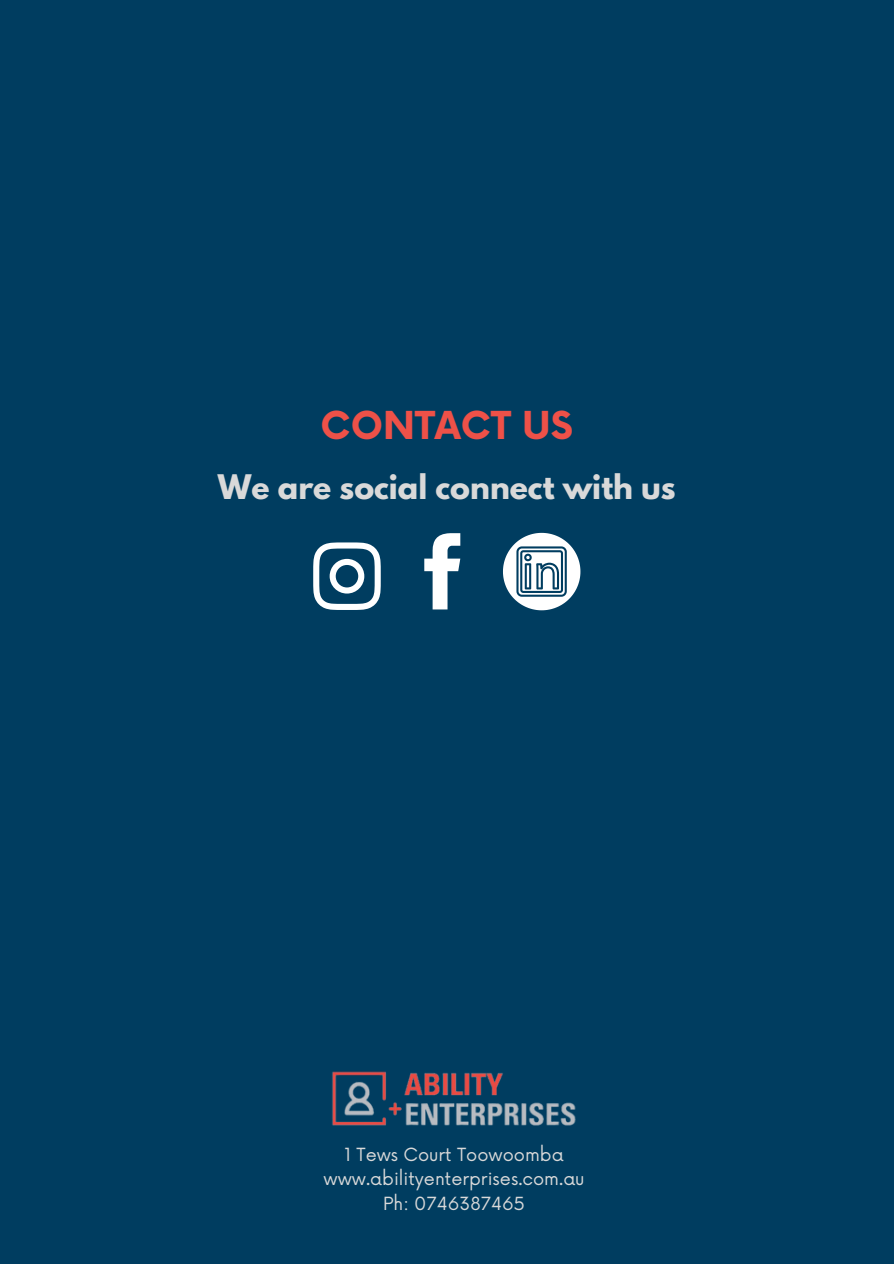
<style>
.page{position:relative;width:894px;height:1264px;background:#fff}
.page>*{position:absolute;margin:0;border:0;box-sizing:border-box;transform-origin:0 0}
.t1{font:700 37.5px "Now";color:#ee5148}
.t2{font:700 30px "League Spartan";color:#d9d9d9}
.t3{font:17.7px/24.6px "Now";color:#d9d9d9;text-align:center}
</style>
<div class="page">
<div style="left:0;top:0;width:893px;height:1263px;background:#003d60"></div>
<svg style="left:313px;top:542px;width:67px;height:68px"></svg>
<svg style="left:424px;top:533px;width:36px;height:76px"></svg>
<svg style="left:503px;top:533px;width:77px;height:77px"></svg>
<img style="left:332px;top:1071px;width:244px;height:55px">
<h1 class="t1" style="left:320px;top:405px;width:254px">CONTACT US</h1>
<h2 class="t2" style="left:218px;top:471px;width:459px">We are social connect with us</h2>
<p class="t3" style="left:323px;top:1142px;width:262px">1 Tews Court Toowoomba www.abilityenterprises.com.au<br>Ph: 0746387465</p>
</div>
